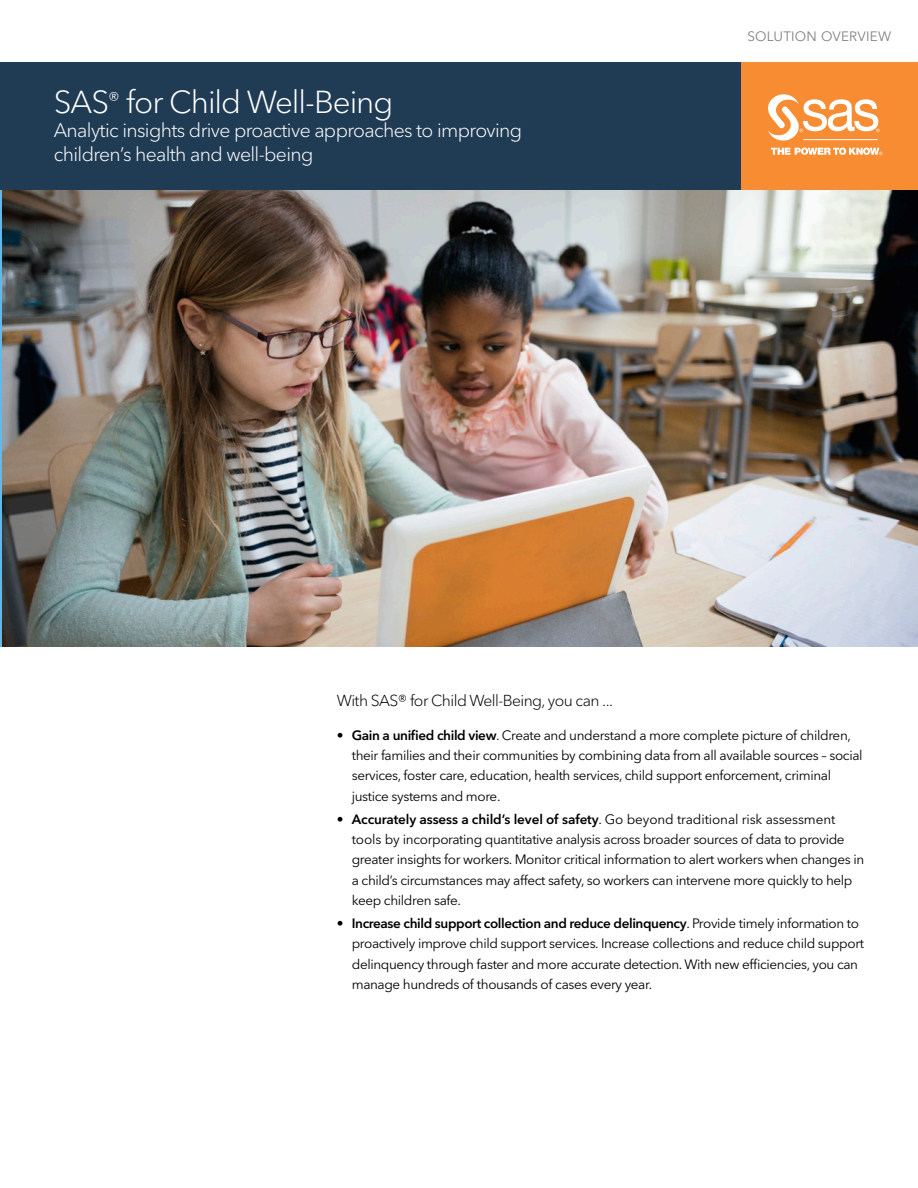
<style>
.page{position:relative;width:918px;height:1188px;background:#fff}
.page>*{position:absolute;margin:0;border:0;box-sizing:border-box;transform-origin:0 0}
.Headline_Title{font:300 31.5px "Avenir Next W1 G";letter-spacing:-.035em;color:#fff}
.Headline_subhead___k{font:300 19.5px/24px "Avenir Next W1 G";letter-spacing:-.035em;color:#fff}
.Body{font:300 15.75px "Avenir Next W1 G";letter-spacing:-.04em;color:#000}
.t1{font:13.5px/20.2px "Avenir Next W1 G";letter-spacing:-.025em;color:#000}
.Collateral_Identifie{font:13.5px "Avenir Next W1 G";letter-spacing:.01em;color:#818181}
.s1{font-weight:600}
</style>
<div class="page">
<img style="left:2px;top:189px;width:916px;height:458px">
<div style="left:0;top:62px;width:918px;height:127px;background:#203c55"></div>
<div style="left:741px;top:62px;width:177px;height:127px;background:#f78c32"></div>
<svg style="left:771px;top:148px;width:111px;height:7px"></svg>
<svg style="left:768px;top:94px;width:112px;height:47px"></svg>
<hr style="left:803px;top:139px;width:75px;height:1px;background:#fff">
<p class="Headline_Title" style="left:54px;top:84px;width:341px">SAS<sup>®</sup> for Child Well-Being</p>
<p class="Headline_subhead___k" style="left:54px;top:119px;width:470px">Analytic insights drive proactive approaches to improving children’s health and well-being</p>
<p class="Collateral_Identifie" style="left:748px;top:28px;width:145px">SOLUTION OVERVIEW</p>
<p class="Body" style="left:337px;top:691px;width:278px">With SAS® for Child Well-Being, you can ...</p>
<p class="t1" style="left:352px;top:725px;width:512px;text-indent:-15px"><span class="s1">• Gain a unified child view</span>. Create and understand a more complete picture of children, their families and their communities by combining data from all available sources – social services, foster care, education, health services, child support enforcement, criminal justice systems and more.</p>
<p class="t1" style="left:352px;top:809px;width:514px;text-indent:-15px"><span class="s1">• Accurately assess a child’s level of safety</span>. Go beyond traditional risk assessment tools by incorporating quantitative analysis across broader sources of data to provide greater insights for workers. Monitor critical information to alert workers when changes in a child’s circumstances may affect safety, so workers can intervene more quickly to help keep children safe.</p>
<p class="t1" style="left:352px;top:913px;width:514px;text-indent:-15px"><span class="s1">• Increase child support collection and reduce delinquency</span>. Provide timely information to proactively improve child support services. Increase collections and reduce child support delinquency through faster and more accurate detection. With new efficiencies, you can manage hundreds of thousands of cases every year.</p>
</div>
